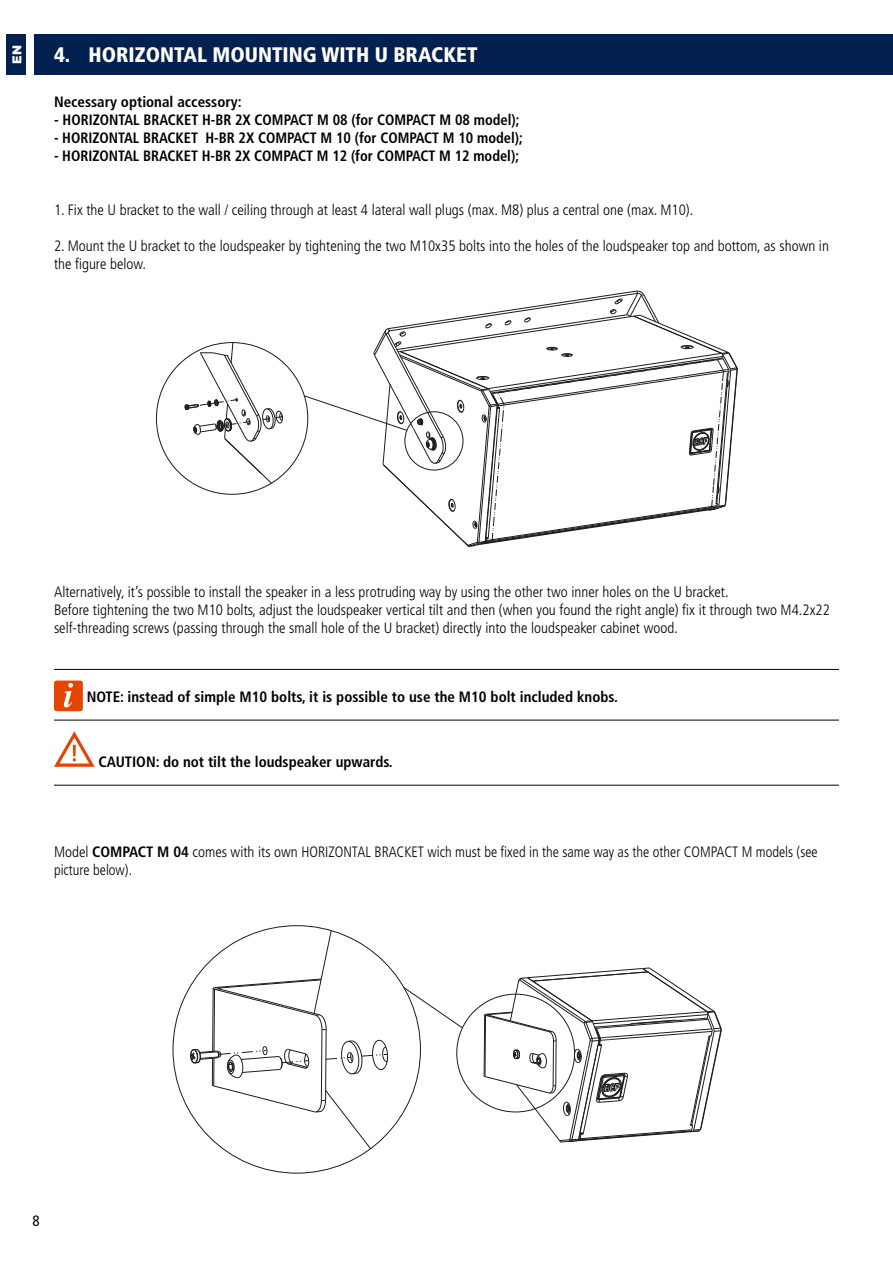
<style>
.page{position:relative;width:893px;height:1263px;background:#fff}
.page>*{position:absolute;margin:0;border:0;box-sizing:border-box;transform-origin:0 0}
.t1{font:900 condensed 21px "Frutiger LT Std";color:#fff}
.t2{font:300 condensed 15px/18px "Frutiger LT Std";color:#000}
.t3{font:700 condensed 15px "Frutiger LT Std";color:#000}
.t4{font:700 condensed 15px "Frutiger LT Std";color:#000;scale:.96 1}
.t5{font:condensed 15px "Frutiger LT Std";color:#000}
.t6{font:900 12.75px "Gotham";color:#fff}
.s1{font-weight:700}
</style>
<div class="page">
<div style="left:6px;top:34px;width:20px;height:41px;background:#022050"></div>
<div style="left:34px;top:34px;width:859px;height:41px;background:#022050"></div>
<hr style="left:54px;top:669px;width:785px;height:1px;background:#000">
<hr style="left:54px;top:720px;width:785px;height:1px;background:#000">
<hr style="left:54px;top:785px;width:785px;height:1px;background:#000">
<svg style="left:54px;top:680px;width:29px;height:31px"></svg>
<svg style="left:54px;top:731px;width:41px;height:36px"></svg>
<svg style="left:185px;top:342px;width:98px;height:141px"></svg>
<svg style="left:304px;top:291px;width:434px;height:256px"></svg>
<svg style="left:190px;top:930px;width:198px;height:219px"></svg>
<svg style="left:484px;top:967px;width:238px;height:175px"></svg>
<svg style="left:403px;top:987px;width:60px;height:41px"></svg>
<p class="t6" style="left:8px;top:64px;width:20px;rotate:-90deg">EN</p>
<h1 class="t1" style="left:54px;top:42px;width:425px">4. HORIZONTAL MOUNTING WITH U BRACKET</h1>
<p class="t3" style="left:54px;top:93px;width:189px">Necessary optional accessory:</p>
<p class="t3" style="left:54px;top:111px;width:467px">- HORIZONTAL BRACKET H-BR 2X COMPACT M 08 (for COMPACT M 08 model);</p>
<p class="t4" style="left:54px;top:129px;width:490px">- HORIZONTAL BRACKET H-BR 2X COMPACT M 10 (for COMPACT M 10 model);</p>
<p class="t4" style="left:54px;top:147px;width:486px">- HORIZONTAL BRACKET H-BR 2X COMPACT M 12 (for COMPACT M 12 model);</p>
<p class="t2" style="left:54px;top:201px;width:638px">1. Fix the U bracket to the wall / ceiling through at least 4 lateral wall plugs (max. M8) plus a central one (max. M10).</p>
<p class="t2" style="left:54px;top:237px;width:776px">2. Mount the U bracket to the loudspeaker by tightening the two M10x35 bolts into the holes of the loudspeaker top and bottom, as shown in the figure below.</p>
<p class="t2" style="left:54px;top:583px;width:777px">Alternatively, it’s possible to install the speaker in a less protruding way by using the other two inner holes on the U bracket.<br>Before tightening the two M10 bolts, adjust the loudspeaker vertical tilt and then (when you found the right angle) fix it through two M4. 2x22 self-threading screws (passing through the small hole of the U bracket) directly into the loudspeaker cabinet wood.</p>
<p class="t3" style="left:87px;top:688px;width:533px">NOTE: instead of simple M10 bolts, it is possible to use the M10 bolt included knobs.</p>
<p class="t3" style="left:99px;top:753px;width:296px">CAUTION: do not tilt the loudspeaker upwards.</p>
<p class="t2" style="left:54px;top:843px;width:765px">Model <span class="s1">COMPACT M 04</span> comes with its own HORIZONTAL BRACKET wich must be fixed in the same way as the other COMPACT M models (see picture below).</p>
<p class="t5" style="left:33px;top:1211px;width:9px">8</p>
</div>
